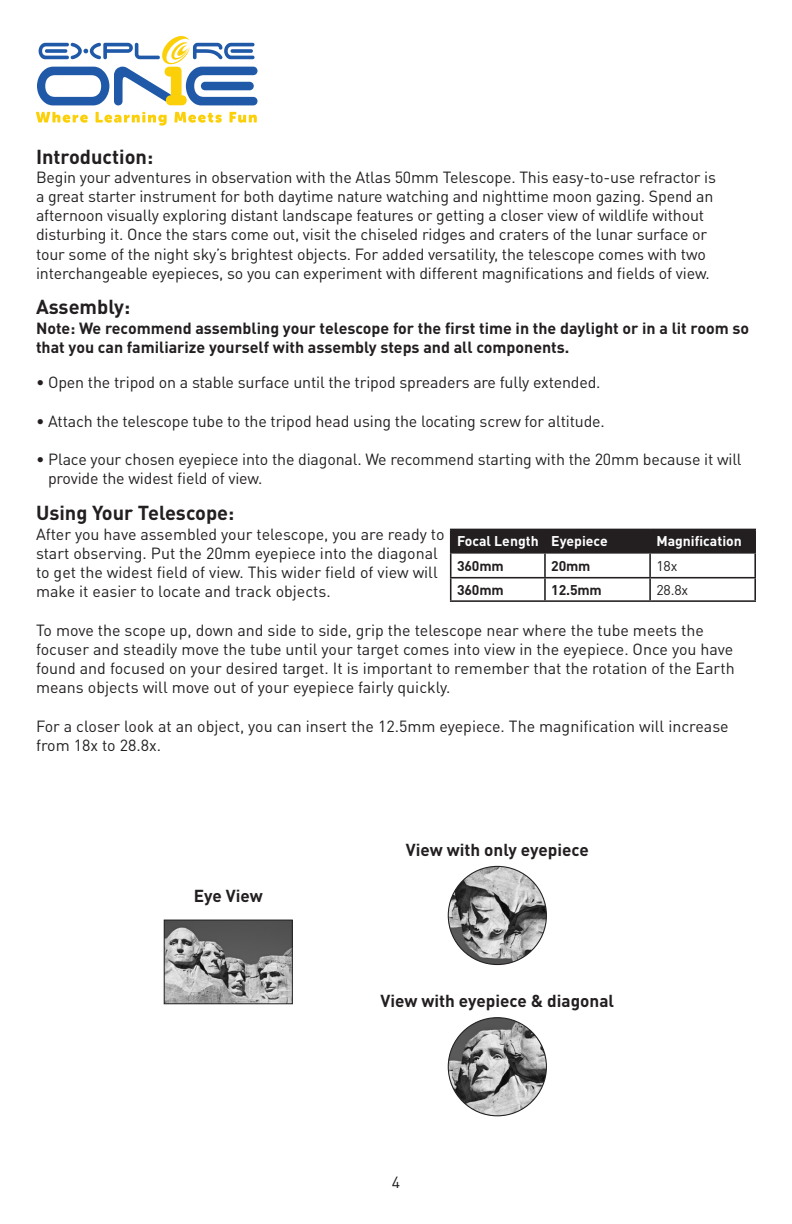
<style>
.page{position:relative;width:792px;height:1224px;background:#fff}
.page>*{position:absolute;margin:0;border:0;box-sizing:border-box;transform-origin:0 0}
.Fließtext_westeurop{font:700 20px "DIN Pro";color:#231f20}
.Fließtext_westeurop-2{font:700 17.2px "DIN Pro";color:#231f20}
.Fließtext_westeurop-3{font:16px/19.2px "DIN Pro";letter-spacing:-.01em;color:#231f20}
.Fließtext_westeurop-4{font:700 16px/19.2px "DIN Pro";color:#231f20}
.Fließtext_westeurop-5{font:700 14px "DIN Pro";color:#fff}
.Fließtext_westeurop-6{font:700 14px "DIN Pro";letter-spacing:-.01em;color:#231f20}
.Fließtext_westeurop-7{font:14px "DIN Pro";letter-spacing:-.01em;color:#231f20}
</style>
<div class="page">
<svg style="left:37px;top:36px;width:221px;height:69px"></svg>
<svg style="left:36px;top:112px;width:52px;height:11px"></svg>
<svg style="left:96px;top:112px;width:71px;height:14px"></svg>
<svg style="left:174px;top:112px;width:48px;height:11px"></svg>
<svg style="left:230px;top:112px;width:27px;height:11px"></svg>
<img style="left:448px;top:866px;width:98px;height:99px;border-radius:49px">
<img style="left:448px;top:1018px;width:98px;height:98px;border-radius:49px">
<img style="left:166px;top:922px;width:124px;height:80px">
<div style="left:164px;top:920px;width:128px;height:84px;border:1px solid #231f20"></div>
<div style="left:452px;top:530px;width:302px;height:22px;background:#231f20"></div>
<hr style="left:450px;top:529px;width:95px;height:1px;background:#231f20">
<hr style="left:450px;top:530px;width:2px;height:22px;background:#231f20">
<hr style="left:545px;top:529px;width:105px;height:1px;background:#231f20">
<hr style="left:544px;top:530px;width:2px;height:22px;background:#231f20">
<hr style="left:650px;top:529px;width:106px;height:1px;background:#231f20">
<hr style="left:649px;top:530px;width:2px;height:22px;background:#231f20">
<hr style="left:754px;top:530px;width:2px;height:22px;background:#231f20">
<hr style="left:450px;top:552px;width:95px;height:2px;background:#231f20">
<hr style="left:450px;top:554px;width:2px;height:23px;background:#231f20">
<hr style="left:545px;top:552px;width:105px;height:2px;background:#231f20">
<hr style="left:544px;top:554px;width:2px;height:23px;background:#231f20">
<hr style="left:650px;top:552px;width:106px;height:2px;background:#231f20">
<hr style="left:649px;top:554px;width:2px;height:23px;background:#231f20">
<hr style="left:754px;top:554px;width:2px;height:23px;background:#231f20">
<hr style="left:450px;top:577px;width:95px;height:1px;background:#231f20">
<hr style="left:450px;top:578px;width:2px;height:22px;background:#231f20">
<hr style="left:545px;top:577px;width:105px;height:1px;background:#231f20">
<hr style="left:544px;top:578px;width:2px;height:22px;background:#231f20">
<hr style="left:650px;top:577px;width:106px;height:1px;background:#231f20">
<hr style="left:649px;top:578px;width:2px;height:22px;background:#231f20">
<hr style="left:754px;top:578px;width:2px;height:22px;background:#231f20">
<hr style="left:450px;top:600px;width:95px;height:2px;background:#231f20">
<hr style="left:545px;top:600px;width:105px;height:2px;background:#231f20">
<hr style="left:650px;top:600px;width:106px;height:2px;background:#231f20">
<p class="Fließtext_westeurop" style="left:36px;top:143px;width:119px">Introduction:</p>
<p class="Fließtext_westeurop-3" style="left:36px;top:167px;width:682px">Begin your adventures in observation with the Atlas 50mm Telescope. This easy-to-use refractor is a great starter instrument for both daytime nature watching and nighttime moon gazing. Spend an afternoon visually exploring distant landscape features or getting a closer view of wildlife without disturbing it. Once the stars come out, visit the chiseled ridges and craters of the lunar surface or tour some of the night sky’s brightest objects. For added versatility, the telescope comes with two interchangeable eyepieces, so you can experiment with different magnifications and fields of view.</p>
<p class="Fließtext_westeurop" style="left:36px;top:293px;width:96px">Assembly:</p>
<p class="Fließtext_westeurop-4" style="left:36px;top:318px;width:715px">Note: We recommend assembling your telescope for the first time in the daylight or in a lit room so that you can familiarize yourself with assembly steps and all components.</p>
<p class="Fließtext_westeurop-3" style="left:36px;top:372px;width:566px">• Open the tripod on a stable surface until the tripod spreaders are fully extended.</p>
<p class="Fließtext_westeurop-3" style="left:36px;top:411px;width:570px">• Attach the telescope tube to the tripod head using the locating screw for altitude.</p>
<p class="Fließtext_westeurop-3" style="left:48px;top:449px;width:695px;text-indent:-12px">• Place your chosen eyepiece into the diagonal. We recommend starting with the 20mm because it will provide the widest field of view.</p>
<p class="Fließtext_westeurop" style="left:36px;top:500px;width:200px">Using Your Telescope:</p>
<p class="Fließtext_westeurop-3" style="left:36px;top:524px;width:410px">After you have assembled your telescope, you are ready to start observing. Put the 20mm eyepiece into the diagonal to get the widest field of view. This wider field of view will make it easier to locate and track objects.</p>
<p class="Fließtext_westeurop-3" style="left:36px;top:620px;width:700px">To move the scope up, down and side to side, grip the telescope near where the tube meets the focuser and steadily move the tube until your target comes into view in the eyepiece. Once you have found and focused on your desired target. It is important to remember that the rotation of the Earth means objects will move out of your eyepiece fairly quickly.</p>
<p class="Fließtext_westeurop-3" style="left:36px;top:716px;width:694px">For a closer look at an object, you can insert the 12.5mm eyepiece. The magnification will increase from 18x to 28.8x.</p>
<p class="Fließtext_westeurop-5" style="left:457px;top:532px;width:83px">Focal Length</p>
<p class="Fließtext_westeurop-5" style="left:551px;top:532px;width:58px">Eyepiece</p>
<p class="Fließtext_westeurop-5" style="left:656px;top:532px;width:87px">Magnification</p>
<p class="Fließtext_westeurop-6" style="left:457px;top:556px;width:48px">360mm</p>
<p class="Fließtext_westeurop-6" style="left:551px;top:556px;width:41px">20mm</p>
<p class="Fließtext_westeurop-7" style="left:656px;top:556px;width:23px">18x</p>
<p class="Fließtext_westeurop-6" style="left:457px;top:580px;width:48px">360mm</p>
<p class="Fließtext_westeurop-6" style="left:551px;top:580px;width:52px">12.5mm</p>
<p class="Fließtext_westeurop-7" style="left:656px;top:580px;width:33px">28.8x</p>
<p class="Fließtext_westeurop-2" style="left:194px;top:884px;width:71px">Eye View</p>
<p class="Fließtext_westeurop-2" style="left:406px;top:838px;width:185px">View with only eyepiece</p>
<p class="Fließtext_westeurop-2" style="left:381px;top:989px;width:235px">View with eyepiece &amp; diagonal</p>
<p class="Fließtext_westeurop-3" style="left:392px;top:1172px;width:10px">4</p>
</div>
